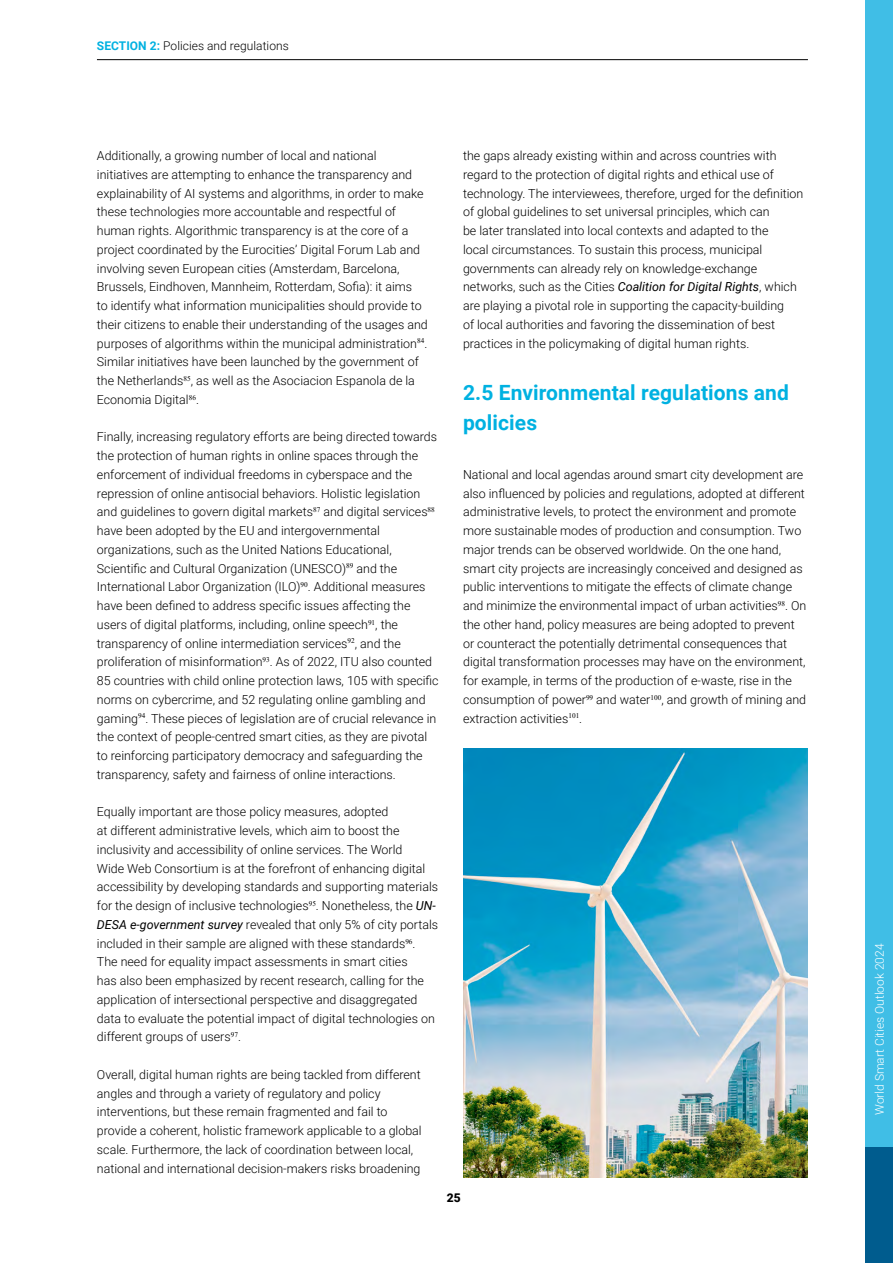
<style>
.page{position:relative;width:893px;height:1263px;background:#fff}
.page>*{position:absolute;margin:0;border:0;box-sizing:border-box;transform-origin:0 0}
.t1{font:700 21px/30px "Roboto";letter-spacing:.005em;color:#00b1e1}
.t2{font:300 12.45px/18.8px "Roboto";color:#000}
.t3{font:300 12px "Roboto";letter-spacing:.005em;color:#000}
.t4{font:300 12px "Roboto";color:#fff}
.t5{font:900 12px "Roboto";color:#000}
.s1{font-weight:700;color:#00b1e1}
.s2{font-weight:400;font-style:italic}
</style>
<div class="page">
<img style="left:463px;top:748px;width:345px;height:430px">
<hr style="left:97px;top:59px;width:711px;height:1px;background:#000">
<div style="left:865px;top:1124px;width:28px;height:139px;background:#005c8e"></div>
<div style="left:865px;top:0;width:28px;height:1146px;background:#40bee6"></div>
<p class="t3" style="left:97px;top:37px;width:193px"><span class="s1">SECTION 2:</span> Policies and regulations</p>
<p class="t2" style="left:97px;top:146px;width:332px">Additionally, a growing number of local and national initiatives are attempting to enhance the transparency and explainability of AI systems and algorithms, in order to make these technologies more accountable and respectful of human rights. Algorithmic transparency is at the core of a project coordinated by the Eurocities’ Digital Forum Lab and involving seven European cities (Amsterdam, Barcelona, Brussels, Eindhoven, Mannheim, Rotterdam, Sofia): it aims<br>to identify what information municipalities should provide to their citizens to enable their understanding of the usages and purposes of algorithms within the municipal administration<sup>84</sup>.<br>Similar initiatives have been launched by the government of the Netherlands<sup>85</sup>, as well as the Asociacion Espanola de la Economia Digital<sup>86</sup>.</p>
<p class="t2" style="left:97px;top:427px;width:343px">Finally, increasing regulatory efforts are being directed towards the protection of human rights in online spaces through the enforcement of individual freedoms in cyberspace and the repression of online antisocial behaviors. Holistic legislation and guidelines to govern digital markets<sup>87</sup> and digital services<sup>88 </sup>have been adopted by the EU and intergovernmental organizations, such as the United Nations Educational, Scientific and Cultural Organization (UNESCO)<sup>89</sup> and the International Labor Organization (ILO)<sup>90</sup>. Additional measures have been defined to address specific issues affecting the users of digital platforms, including, online speech<sup>91</sup>, the transparency of online intermediation services<sup>92</sup>, and the proliferation of misinformation<sup>93</sup>. As of 2022, ITU also counted 85 countries with child online protection laws, 105 with specific norms on cybercrime, and 52 regulating online gambling and gaming<sup>94</sup>. These pieces of legislation are of crucial relevance in the context of people-centred smart cities, as they are pivotal to reinforcing participatory democracy and safeguarding the transparency, safety and fairness of online interactions.</p>
<p class="t2" style="left:97px;top:802px;width:343px">Equally important are those policy measures, adopted<br>at different administrative levels, which aim to boost the inclusivity and accessibility of online services. The World<br>Wide Web Consortium is at the forefront of enhancing digital accessibility by developing standards and supporting materials for the design of inclusive technologies<sup>95</sup>. Nonetheless, the <span class="s2">UN-DESA e-government survey</span> revealed that only 5% of city portals included in their sample are aligned with these standards<sup>96</sup>.<br>The need for equality impact assessments in smart cities<br>has also been emphasized by recent research, calling for the application of intersectional perspective and disaggregated data to evaluate the potential impact of digital technologies on different groups of users<sup>97</sup>.</p>
<p class="t2" style="left:97px;top:1065px;width:326px">Overall, digital human rights are being tackled from different angles and through a variety of regulatory and policy interventions, but these remain fragmented and fail to provide a coherent, holistic framework applicable to a global scale. Furthermore, the lack of coordination between local, national and international decision-makers risks broadening</p>
<p class="t2" style="left:463px;top:146px;width:342px">the gaps already existing within and across countries with regard to the protection of digital rights and ethical use of technology. The interviewees, therefore, urged for the definition of global guidelines to set universal principles, which can<br>be later translated into local contexts and adapted to the<br>local circumstances. To sustain this process, municipal governments can already rely on knowledge-exchange networks, such as the Cities <span class="s2">Coalition for Digital Rights</span>, which are playing a pivotal role in supporting the capacity-building<br>of local authorities and favoring the dissemination of best practices in the policymaking of digital human rights.</p>
<h1 class="t1" style="left:463px;top:377px;width:327px">2.5 Environmental regulations and policies</h1>
<p class="t2" style="left:463px;top:465px;width:345px">National and local agendas around smart city development are also influenced by policies and regulations, adopted at different administrative levels, to protect the environment and promote more sustainable modes of production and consumption. Two major trends can be observed worldwide. On the one hand, smart city projects are increasingly conceived and designed as public interventions to mitigate the effects of climate change and minimize the environmental impact of urban activities<sup>98</sup>. On the other hand, policy measures are being adopted to prevent or counteract the potentially detrimental consequences that digital transformation processes may have on the environment, for example, in terms of the production of e-waste, rise in the consumption of power<sup>99</sup> and water<sup>100</sup>, and growth of mining and extraction activities<sup>101</sup>.</p>
<p class="t5" style="left:447px;top:1190px;width:15px">25</p>
<p class="t4" style="left:871px;top:1115px;width:173px;rotate:-90deg">World Smart Cities Outlook 2024</p>
</div>
